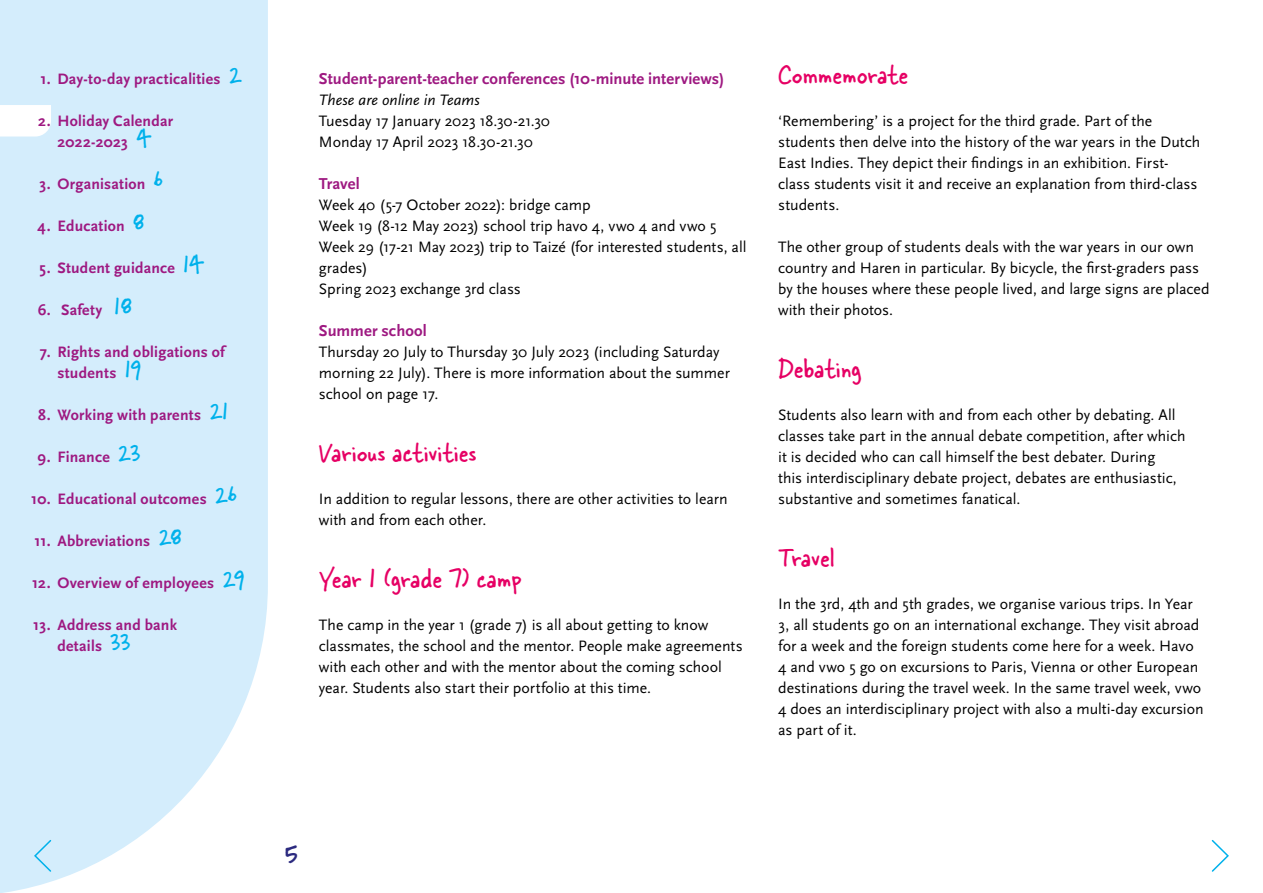
<style>
.page{position:relative;width:1263px;height:893px;background:#fff}
.page>*{position:absolute;margin:0;border:0;box-sizing:border-box;transform-origin:0 0}
.t1{font:33px "Skippy Sharp";color:#2b2a7f}
.Tussenkop_1{font:30px "Skippy Sharp";letter-spacing:.01em;color:#e60064}
.Tussenkop_2{font:700 16.5px "Scala Sans Pro";letter-spacing:.005em;color:#9e1981}
.Basistekst{font:15.75px/21px "Scala Sans Pro";color:#000}
.t2{font:700 15.75px/21px "Scala Sans Pro";letter-spacing:.015em;color:#9e1981}
.Basistekst-2{font:italic 15.75px "Scala Sans Pro";color:#000}
.s1{font-family:"Skippy Sharp";font-weight:400;font-size:27px;color:#00b1eb}
</style>
<div class="page">
<svg style="left:0;top:0;width:268px;height:893px;background:#d7eefc"></svg>
<svg style="left:0;top:105px;width:51px;height:32px"></svg>
<svg style="left:1211px;top:840px;width:18px;height:32px"></svg>
<svg style="left:33px;top:838px;width:20px;height:35px"></svg>
<p class="t2" style="left:40px;top:69px;width:203px">1. Day-to-day practicalities <span class="s1">2</span></p>
<p class="t2" style="left:38px;top:111px;width:136px;text-align:center">2. Holiday Calendar<br>2022-2023 <span class="s1">4</span></p>
<p class="t2" style="left:39px;top:174px;width:125px">3. Organisation <span class="s1">6</span></p>
<p class="t2" style="left:38px;top:216px;width:108px">4. Education <span class="s1">8</span></p>
<p class="t2" style="left:39px;top:258px;width:166px">5. Student guidance <span class="s1">14</span></p>
<p class="t2" style="left:38px;top:300px;width:96px">6. Safety <span class="s1">18</span></p>
<p class="t2" style="left:57px;top:342px;width:169px;text-indent:-18px">7. Rights and obligations of students <span class="s1">19</span></p>
<p class="t2" style="left:38px;top:405px;width:193px">8. Working with parents <span class="s1">21</span></p>
<p class="t2" style="left:38px;top:447px;width:105px">9. Finance <span class="s1">23</span></p>
<p class="t2" style="left:31px;top:489px;width:208px">10. Educational outcomes <span class="s1">26</span></p>
<p class="t2" style="left:35px;top:531px;width:149px">11. Abbreviations <span class="s1">28</span></p>
<p class="t2" style="left:32px;top:573px;width:214px">12. Overview of employees <span class="s1">29</span></p>
<p class="t2" style="left:57px;top:615px;width:121px;text-indent:-24px">13. Address and bank details <span class="s1">33</span></p>
<h3 class="Tussenkop_2" style="left:319px;top:69px;width:407px">Student-parent-teacher conferences (10-minute interviews)</h3>
<p class="Basistekst-2" style="left:319px;top:91px;width:162px">These are online in Teams</p>
<p class="Basistekst" style="left:319px;top:110px;width:233px">Tuesday 17 January 2023 18.30-21.30</p>
<p class="Basistekst" style="left:319px;top:131px;width:216px">Monday 17 April 2023 18.30-21.30</p>
<h3 class="Tussenkop_2" style="left:319px;top:174px;width:42px">Travel</h3>
<p class="Basistekst" style="left:319px;top:194px;width:273px">Week 40 (5-7 October 2022): bridge camp</p>
<p class="Basistekst" style="left:319px;top:215px;width:399px">Week 19 (8-12 May 2023) school trip havo 4, vwo 4 and vwo 5</p>
<p class="Basistekst" style="left:319px;top:236px;width:429px">Week 29 (17-21 May 2023) trip to Taizé (for interested students, all grades)</p>
<p class="Basistekst" style="left:319px;top:278px;width:203px">Spring 2023 exchange 3rd class</p>
<h3 class="Tussenkop_2" style="left:319px;top:321px;width:109px">Summer school</h3>
<p class="Basistekst" style="left:319px;top:341px;width:413px">Thursday 20 July to Thursday 30 July 2023 (including Saturday morning 22 July). There is more information about the summer school on page 17.</p>
<h2 class="Tussenkop_1" style="left:319px;top:434px;width:159px">Various activities</h2>
<p class="Basistekst" style="left:319px;top:488px;width:410px">In addition to regular lessons, there are other activities to learn with and from each other.</p>
<h2 class="Tussenkop_1" style="left:319px;top:560px;width:204px">Year 1 (grade 7) camp</h2>
<p class="Basistekst" style="left:319px;top:614px;width:425px">The camp in the year 1 (grade 7) is all about getting to know classmates, the school and the mentor. People make agreements with each other and with the mentor about the coming school year. Students also start their portfolio at this time.</p>
<h2 class="Tussenkop_1" style="left:778px;top:56px;width:131px">Commemorate</h2>
<p class="Basistekst" style="left:778px;top:110px;width:423px">‘Remembering’ is a project for the third grade. Part of the students then delve into the history of the war years in the Dutch East Indies. They depict their findings in an exhibition. First&shy;class students visit it and receive an explanation from third-class students.</p>
<p class="Basistekst" style="left:778px;top:236px;width:433px">The other group of students deals with the war years in our own country and Haren in particular. By bicycle, the first-graders pass by the houses where these people lived, and large signs are placed with their photos.</p>
<h2 class="Tussenkop_1" style="left:778px;top:350px;width:85px">Debating</h2>
<p class="Basistekst" style="left:778px;top:404px;width:409px">Students also learn with and from each other by debating. All classes take part in the annual debate competition, after which it is decided who can call himself the best debater. During<br>this interdisciplinary debate project, debates are enthusiastic, substantive and sometimes fanatical.</p>
<h2 class="Tussenkop_1" style="left:778px;top:539px;width:58px">Travel</h2>
<p class="Basistekst" style="left:778px;top:593px;width:427px">In the 3rd, 4th and 5th grades, we organise various trips. In Year 3, all students go on an international exchange. They visit abroad for a week and the foreign students come here for a week. Havo 4 and vwo 5 go on excursions to Paris, Vienna or other European destinations during the travel week. In the same travel week, vwo 4 does an interdisciplinary project with also a multi-day excursion as part of it.</p>
<h1 class="t1" style="left:285px;top:835px;width:14px">5</h1>
</div>
